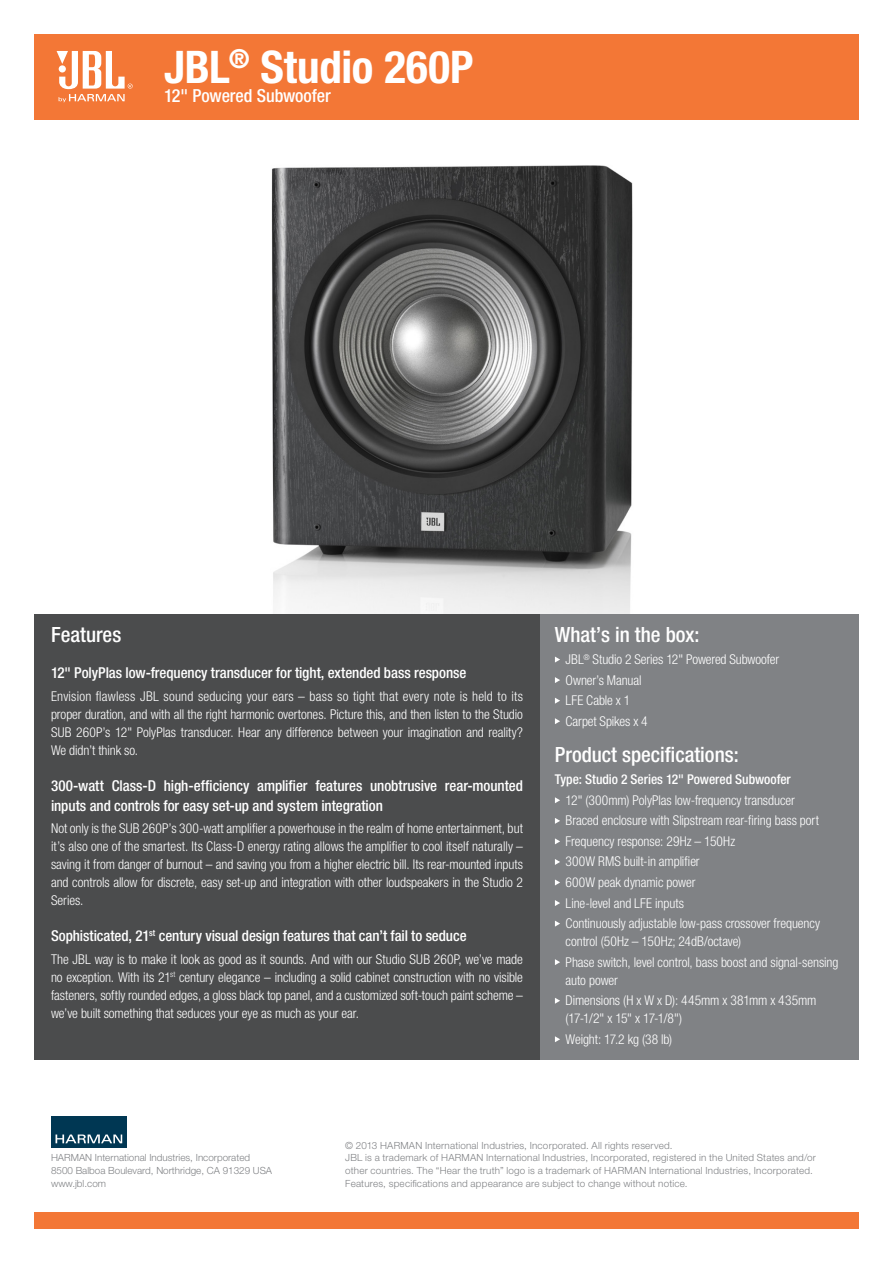
<style>
.page{position:relative;width:893px;height:1263px;background:#fff}
.page>*{position:absolute;margin:0;border:0;box-sizing:border-box;transform-origin:0 0}
.t1{font:700 condensed 45px "Helvetica Neue LT Pro";color:#fff}
.t2{font:500 condensed 21px "Helvetica Neue LT Pro";color:#fff}
.t3{font:500 condensed 18px "Helvetica Neue LT Pro";letter-spacing:-.005em;color:#fff}
.t4{font:500 condensed 15px/19.5px "Helvetica Neue LT Pro";letter-spacing:-.005em;color:#fff}
.t5{font:300 condensed 13.5px/20.5px "Helvetica Neue LT Pro";letter-spacing:-.005em;color:#fff}
.t6{font:500 condensed 13.5px "Helvetica Neue LT Pro";color:#fff}
.t7{font:300 9.9px/12.8px "Helvetica Neue LT Pro";letter-spacing:.02em;color:#808285}
.t8{font:300 9.9px/12.8px "Helvetica Neue LT Pro";color:#808285}
</style>
<div class="page">
<img style="left:123px;top:119px;width:639px;height:495px">
<div style="left:34px;top:614px;width:506px;height:446px;background:#4b4c4d"></div>
<div style="left:34px;top:34px;width:825px;height:85px;background:#f37736"></div>
<svg style="left:57px;top:51px;width:76px;height:51px"></svg>
<div style="left:540px;top:614px;width:319px;height:446px;background:#808285"></div>
<svg style="left:555px;top:656px;width:5px;height:6px"></svg>
<svg style="left:555px;top:677px;width:5px;height:6px"></svg>
<svg style="left:555px;top:698px;width:5px;height:6px"></svg>
<svg style="left:555px;top:718px;width:5px;height:6px"></svg>
<svg style="left:555px;top:797px;width:5px;height:6px"></svg>
<svg style="left:555px;top:818px;width:5px;height:6px"></svg>
<svg style="left:555px;top:838px;width:5px;height:6px"></svg>
<svg style="left:555px;top:859px;width:5px;height:6px"></svg>
<svg style="left:555px;top:879px;width:5px;height:6px"></svg>
<svg style="left:555px;top:900px;width:5px;height:6px"></svg>
<svg style="left:555px;top:920px;width:5px;height:7px"></svg>
<svg style="left:555px;top:959px;width:5px;height:6px"></svg>
<svg style="left:555px;top:998px;width:5px;height:6px"></svg>
<svg style="left:555px;top:1036px;width:5px;height:6px"></svg>
<div style="left:34px;top:1213px;width:825px;height:16px;background:#f37736"></div>
<div style="left:51px;top:1117px;width:76px;height:31px;background:#003753"></div>
<svg style="left:56px;top:1134px;width:66px;height:9px"></svg>
<h1 class="t1" style="left:164px;top:40px;width:311px">JBL<sup>®</sup> Studio 260P</h1>
<h3 class="t3" style="left:164px;top:85px;width:168px">12" Powered Subwoofer</h3>
<h2 class="t2" style="left:51px;top:622px;width:72px">Features</h2>
<p class="t4" style="left:51px;top:663px;width:417px">12" PolyPlas low-frequency transducer for tight, extended bass response</p>
<p class="t5" style="left:51px;top:687px;width:473px;line-height:18px;text-align:justify">Envision flawless JBL sound seducing your ears – bass so tight that every note is held to its proper duration, and with all the right harmonic overtones. Picture this, and then listen to the Studio SUB 260P’s 12" PolyPlas transducer. Hear any difference between your imagination and reality?<br>We didn’t think so.</p>
<p class="t4" style="left:51px;top:776px;width:473px">300-watt Class-D high-efficiency amplifier features unobtrusive rear-mounted inputs and controls for easy set-up and system integration</p>
<p class="t5" style="left:51px;top:819px;width:474px;line-height:18px;text-align:justify">Not only is the SUB 260P’s 300-watt amplifier a powerhouse in the realm of home entertainment, but it’s also one of the smartest. Its Class-D energy rating allows the amplifier to cool itself naturally – saving it from danger of burnout – and saving you from a higher electric bill. Its rear-mounted inputs and controls allow for discrete, easy set-up and integration with other loudspeakers in the Studio 2<br>Series.</p>
<p class="t4" style="left:51px;top:926px;width:417px">Sophisticated, 21<sup>st</sup> century visual design features that can’t fail to seduce</p>
<p class="t5" style="left:51px;top:950px;width:473px;line-height:18px;text-align:justify">The JBL way is to make it look as good as it sounds. And with our Studio SUB 260P, we’ve made no exception. With its 21<sup>st</sup> century elegance – including a solid cabinet construction with no visible fasteners, softly rounded edges, a gloss black top panel, and a customized soft-touch paint scheme – we’ve built something that seduces your eye as much as your ear.</p>
<h2 class="t2" style="left:555px;top:622px;width:146px">What’s in the box:</h2>
<p class="t5" style="left:566px;top:649px;width:215px">JBL<sup>®</sup> Studio 2 Series 12" Powered Subwoofer<br>Owner’s Manual<br>LFE Cable x 1<br>Carpet Spikes x 4</p>
<h2 class="t2" style="left:555px;top:742px;width:185px">Product specifications:</h2>
<p class="t6" style="left:555px;top:771px;width:237px">Type: Studio 2 Series 12" Powered Subwoofer</p>
<p class="t5" style="left:566px;top:790px;width:256px">12" (300mm) PolyPlas low-frequency transducer Braced enclosure with Slipstream rear-firing bass port Frequency response: 29Hz – 150Hz<br>300W RMS built-in amplifier<br>600W peak dynamic power<br>Line-level and LFE inputs<br>Continuously adjustable low-pass crossover frequency</p>
<p class="t5" style="left:566px;top:931px;width:274px">control (50Hz – 150Hz; 24dB/octave)<br>Phase switch, level control, bass boost and signal-sensing</p>
<p class="t5" style="left:566px;top:969px;width:252px">auto power<br>Dimensions (H x W x D): 445mm x 381mm x 435mm</p>
<p class="t5" style="left:566px;top:1008px;width:118px">(17-1/2" x 15" x 17-1/8")<br>Weight: 17.2 kg (38 lb)</p>
<p class="t8" style="left:51px;top:1151px;width:223px">HARMAN International Industries, Incorporated<br>8500 Balboa Boulevard, Northridge, CA 91329 USA www.jbl.com</p>
<p class="t7" style="left:345px;top:1138px;width:472px">© 2013 HARMAN International Industries, Incorporated. All rights reserved.<br>JBL is a trademark of HARMAN International Industries, Incorporated, registered in the United States and/or other countries. The “Hear the truth” logo is a trademark of HARMAN International Industries, Incorporated.<br>Features, specifications and appearance are subject to change without notice.</p>
</div>
